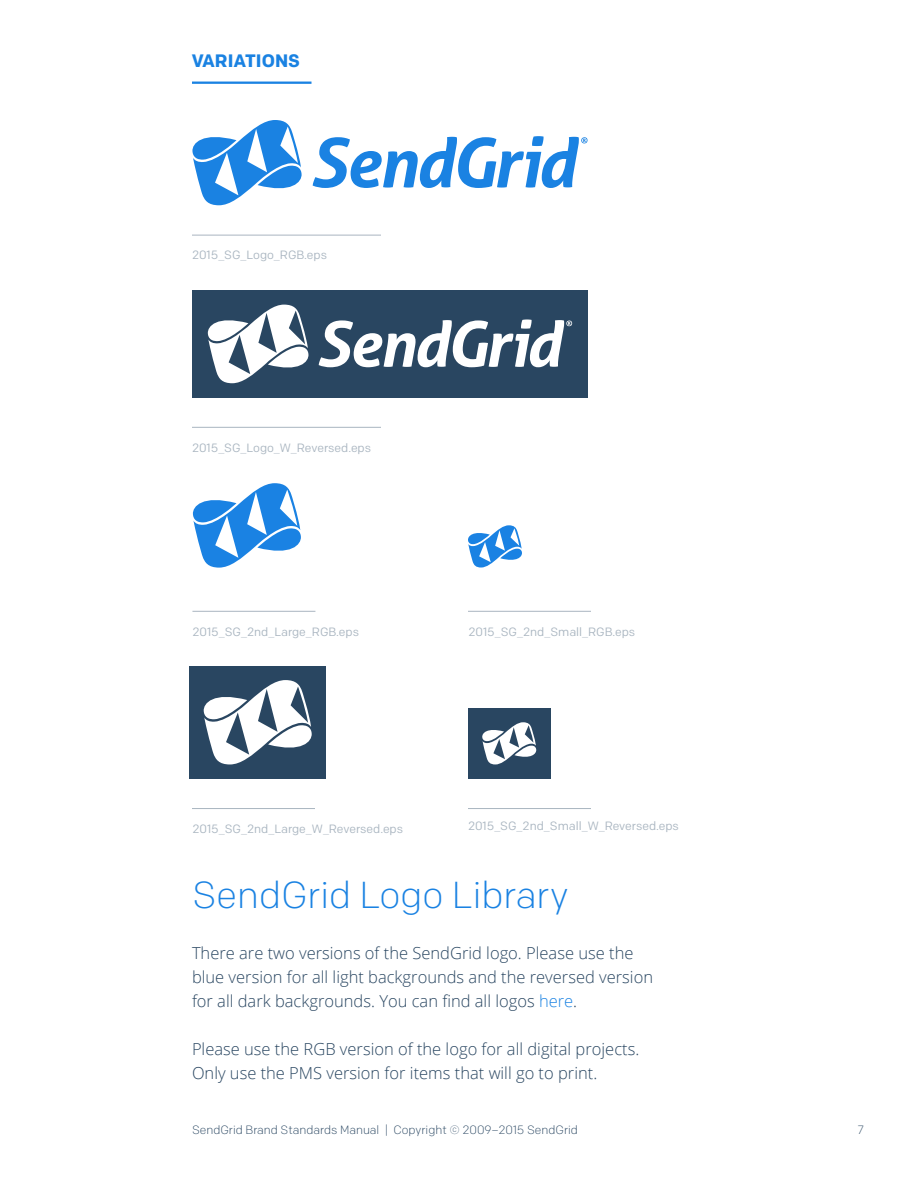
<style>
.page{position:relative;width:918px;height:1188px;background:#fff}
.page>*{position:absolute;margin:0;border:0;box-sizing:border-box;transform-origin:0 0}
.t1{font:300 37.5px "Colfax Trial";color:#1a82e2}
.t2{font:700 18px "Colfax Trial";color:#1a82e2}
.t3{font:300 16.5px/24px "Open Sans";color:#294661}
.t4{font:12px "Colfax Trial";color:#a9b5c0}
.t5{font:300 12px "Colfax Trial";color:#294661}
.s1{color:#1a82e2}
</style>
<div class="page">
<div style="left:192px;top:290px;width:396px;height:108px;background:#294661"></div>
<svg style="left:319px;top:319px;width:253px;height:48px"></svg>
<svg style="left:208px;top:305px;width:101px;height:78px"></svg>
<svg style="left:313px;top:136px;width:275px;height:52px"></svg>
<svg style="left:192px;top:120px;width:110px;height:85px"></svg>
<div style="left:468px;top:708px;width:82px;height:71px;background:#294661"></div>
<svg style="left:482px;top:722px;width:54px;height:42px"></svg>
<svg style="left:468px;top:525px;width:54px;height:43px"></svg>
<div style="left:189px;top:666px;width:137px;height:113px;background:#294661"></div>
<svg style="left:204px;top:680px;width:108px;height:84px"></svg>
<svg style="left:193px;top:483px;width:108px;height:85px"></svg>
<hr style="left:192px;top:427px;width:189px;height:1px;background:#a9b5c0">
<hr style="left:192px;top:235px;width:189px;height:1px;background:#a9b5c0">
<hr style="left:192px;top:808px;width:123px;height:1px;background:#a9b5c0">
<hr style="left:192px;top:611px;width:123px;height:1px;background:#a9b5c0">
<hr style="left:468px;top:611px;width:123px;height:1px;background:#a9b5c0">
<hr style="left:468px;top:808px;width:123px;height:1px;background:#a9b5c0">
<hr style="left:192px;top:82px;width:120px;height:2px;background:#1a82e2">
<p class="t2" style="left:192px;top:50px;width:110px">VARIATIONS</p>
<p class="t4" style="left:192px;top:248px;width:137px">2015_SG_Logo_RGB.eps</p>
<p class="t4" style="left:192px;top:440px;width:181px">2015_SG_Logo_W_Reversed.eps</p>
<p class="t4" style="left:192px;top:624px;width:168px">2015_SG_2nd_Large_RGB.eps</p>
<p class="t4" style="left:468px;top:624px;width:168px">2015_SG_2nd_Small_RGB.eps</p>
<p class="t4" style="left:192px;top:821px;width:212px">2015_SG_2nd_Large_W_Reversed.eps</p>
<p class="t4" style="left:468px;top:819px;width:212px">2015_SG_2nd_Small_W_Reversed.eps</p>
<h1 class="t1" style="left:192px;top:872px;width:378px">SendGrid Logo Library</h1>
<p class="t3" style="left:192px;top:940px;width:463px">There are two versions of the SendGrid logo. Please use the blue version for all light backgrounds and the reversed version for all dark backgrounds. You can find all logos <span class="s1">here</span>.</p>
<p class="t3" style="left:192px;top:1036px;width:449px">Please use the RGB version of the logo for all digital projects.<br>Only use the PMS version for items that will go to print.</p>
<p class="t5" style="left:192px;top:1122px;width:388px">SendGrid Brand Standards Manual | Copyright © 2009–2015 SendGrid</p>
<p class="t5" style="left:857px;top:1122px;width:8px">7</p>
</div>
